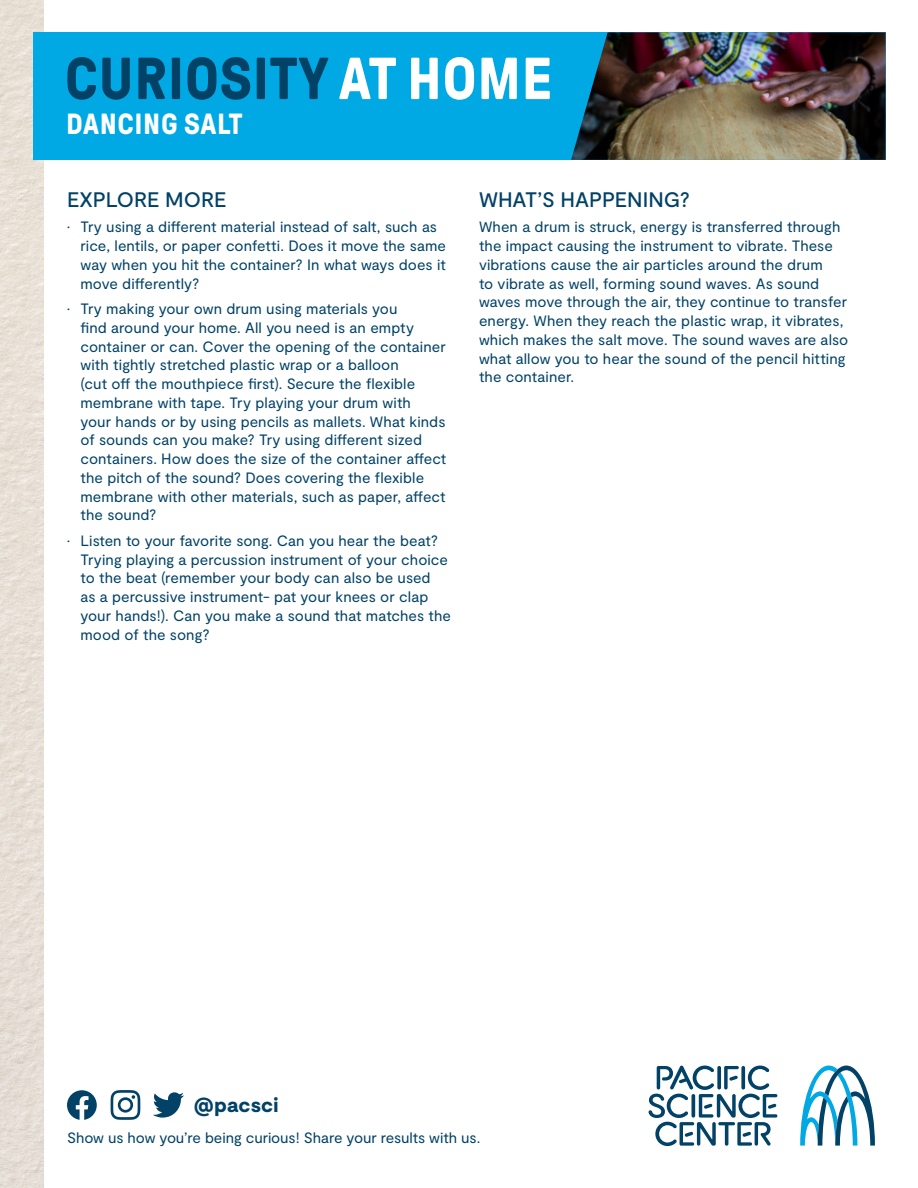
<style>
.page{position:relative;width:918px;height:1188px;background:#fff}
.page>*{position:absolute;margin:0;border:0;box-sizing:border-box;transform-origin:0 0}
.t1{font:700 59.1px "GT Pressura";letter-spacing:.01em;color:#024266}
.t2{font:700 29.1px "GT Pressura";letter-spacing:.02em;color:#fff}
.Heading1{font:500 21px "Moderat";color:#024266}
.t3{font:900 20.4px "Moderat";letter-spacing:.01em;color:#024266}
.Body{font:15px/18.8px "Moderat";color:#024266}
.s1{color:#fff}
</style>
<div class="page">
<img style="left:0;top:0;width:44px;height:1188px">
<svg style="left:800px;top:1066px;width:75px;height:80px"></svg>
<svg style="left:648px;top:1065px;width:129px;height:81px"></svg>
<svg style="left:153px;top:1092px;width:31px;height:26px"></svg>
<svg style="left:111px;top:1090px;width:29px;height:30px"></svg>
<svg style="left:67px;top:1090px;width:30px;height:30px"></svg>
<div style="left:33px;top:32px;width:853px;height:128px;background:#00a8e4"></div>
<img style="left:571px;top:32px;width:315px;height:128px">
<h1 class="t1" style="left:65px;top:47px;width:489px">CURIOSITY <span class="s1">AT HOME</span></h1>
<h2 class="t2" style="left:66px;top:108px;width:178px">DANCING SALT</h2>
<p class="Heading1" style="left:67px;top:187px;width:161px">EXPLORE MORE</p>
<p class="Body" style="left:81px;top:218px;width:367px;text-indent:-14px">• Try using a different material instead of salt, such as rice, lentils, or paper confetti. Does it move the same way when you hit the container? In what ways does it move differently?</p>
<p class="Body" style="left:81px;top:300px;width:367px;text-indent:-14px">• Try making your own drum using materials you<br>find around your home. All you need is an empty container or can. Cover the opening of the container with tightly stretched plastic wrap or a balloon<br>(cut off the mouthpiece first). Secure the flexible membrane with tape. Try playing your drum with<br>your hands or by using pencils as mallets. What kinds of sounds can you make? Try using different sized containers. How does the size of the container affect the pitch of the sound? Does covering the flexible membrane with other materials, such as paper, affect the sound?</p>
<p class="Body" style="left:81px;top:532px;width:372px;text-indent:-14px">• Listen to your favorite song. Can you hear the beat?<br>Trying playing a percussion instrument of your choice to the beat (remember your body can also be used<br>as a percussive instrument- pat your knees or clap your hands!). Can you make a sound that matches the mood of the song?</p>
<p class="Heading1" style="left:479px;top:187px;width:212px">WHAT’S HAPPENING?</p>
<p class="Body" style="left:479px;top:218px;width:371px">When a drum is struck, energy is transferred through the impact causing the instrument to vibrate. These vibrations cause the air particles around the drum<br>to vibrate as well, forming sound waves. As sound waves move through the air, they continue to transfer energy. When they reach the plastic wrap, it vibrates, which makes the salt move. The sound waves are also what allow you to hear the sound of the pencil hitting the container.</p>
<h3 class="t3" style="left:194px;top:1093px;width:86px">@pacsci</h3>
<p class="Body" style="left:67px;top:1129px;width:415px">Show us how you’re being curious! Share your results with us.</p>
</div>
